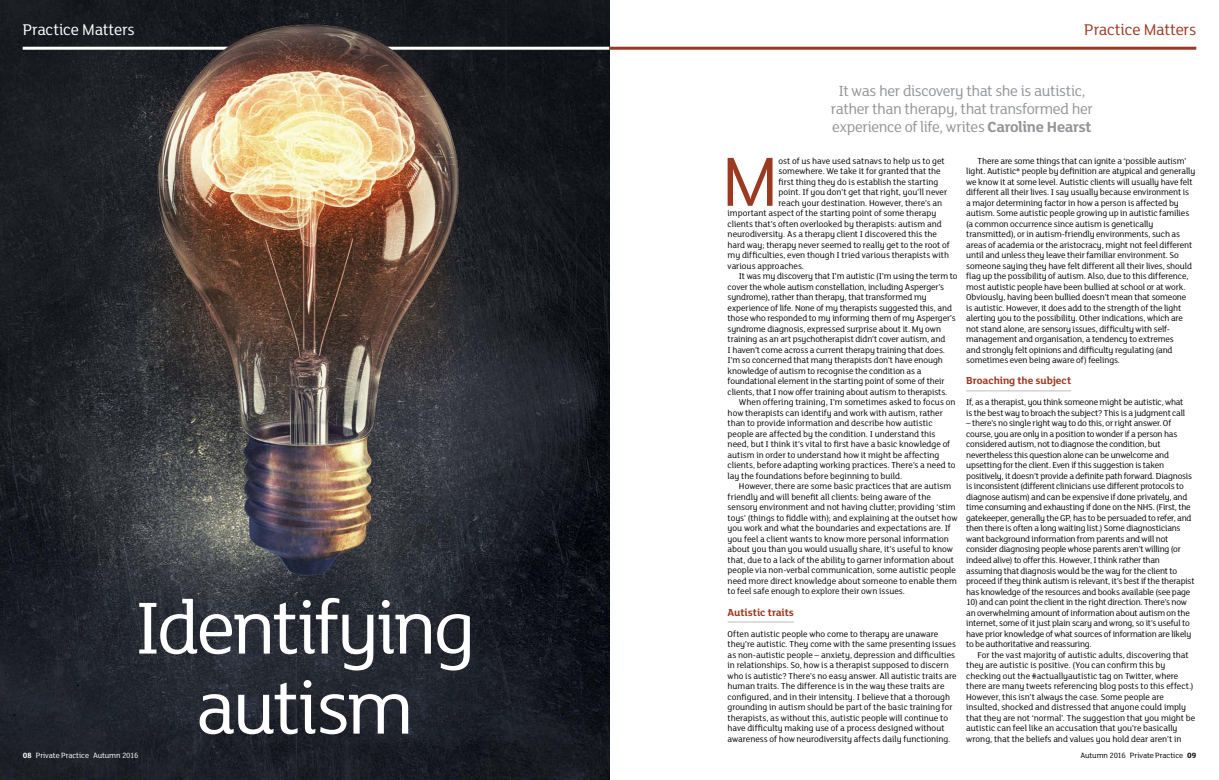
<style>
.page{position:relative;width:1219px;height:780px;background:#fff}
.page>*{position:absolute;margin:0;border:0;box-sizing:border-box;transform-origin:0 0}
.t1{font:80px "FS Lola";letter-spacing:-.045em;color:#fff}
.t2{font:75.6px "FS Lola";color:#9c3921}
.t3{font:16.9px "FS Lola";letter-spacing:-.015em;color:#fff}
.t4{font:16.9px "FS Lola";letter-spacing:-.015em;color:#9c3921}
.t5{font:16px/18px "FS Lola";letter-spacing:-.03em;color:#939598;text-align:center}
.t6{font:700 11px "FS Lola";letter-spacing:-.01em;color:#9c3921}
.t7{font:9.2px/10.5px "FS Lola";letter-spacing:-.01em;color:#000}
.t8{font:8.2px "FS Lola";letter-spacing:-.01em;color:#fff}
.t9{font:8.2px "FS Lola";letter-spacing:-.01em;color:#000}
.s1{font-weight:700}
</style>
<div class="page">
<img style="left:0;top:0;width:609px;height:780px">
<hr style="left:728px;top:621px;width:66px;height:1px;background:#d1d3d4">
<hr style="left:966px;top:390px;width:105px;height:1px;background:#d1d3d4">
<hr style="left:23px;top:47px;width:586px;height:3px;background:#fff">
<hr style="left:609px;top:47px;width:587px;height:3px;background:#9c3921">
<h3 class="t3" style="left:23px;top:19px;width:113px">Practice Matters</h3>
<h3 class="t4" style="left:1084px;top:19px;width:113px">Practice Matters</h3>
<h1 class="t1" style="left:134px;top:575px;width:344px">Identifying</h1>
<p class="t8" style="left:23px;top:749px;width:117px"><span class="s1">08</span> Private Practice Autumn 2016</p>
<h1 class="t1" style="left:195px;top:655px;width:220px">autism</h1>
<h3 class="t5" style="left:831px;top:81px;width:263px">It was her discovery that she is autistic, rather than therapy, that transformed her experience of life, writes <span class="s1">Caroline Hearst</span></h3>
<h2 class="t2" style="left:722px;top:131px;width:59px">M</h2>
<p class="t7" style="left:779px;top:155px;width:168px">ost of us have used satnavs to help us to get</p>
<p class="t7" style="left:779px;top:166px;width:164px">somewhere. We take it for granted that the</p>
<p class="t7" style="left:779px;top:176px;width:161px">first thing they do is establish the starting</p>
<p class="t7" style="left:779px;top:187px;width:170px">point. If you don’t get that right, you’ll never</p>
<p class="t7" style="left:779px;top:197px;width:165px">reach your destination. However, there’s an</p>
<p class="t7" style="left:728px;top:208px;width:210px">important aspect of the starting point of some therapy</p>
<p class="t7" style="left:728px;top:218px;width:216px">clients that’s often overlooked by therapists: autism and</p>
<p class="t7" style="left:728px;top:229px;width:211px">neurodiversity. As a therapy client I discovered this the</p>
<p class="t7" style="left:728px;top:239px;width:224px">hard way; therapy never seemed to really get to the root of</p>
<p class="t7" style="left:728px;top:250px;width:223px">my difficulties, even though I tried various therapists with</p>
<p class="t7" style="left:728px;top:260px;width:78px">various approaches.</p>
<p class="t7" style="left:739px;top:271px;width:220px">It was my discovery that I’m autistic (I’m using the term to</p>
<p class="t7" style="left:728px;top:281px;width:218px">cover the whole autism constellation, including Asperger’s</p>
<p class="t7" style="left:728px;top:292px;width:201px">syndrome), rather than therapy, that transformed my</p>
<p class="t7" style="left:728px;top:302px;width:226px">experience of life. None of my therapists suggested this, and</p>
<p class="t7" style="left:728px;top:313px;width:230px">those who responded to my informing them of my Asperger’s</p>
<p class="t7" style="left:728px;top:323px;width:215px">syndrome diagnosis, expressed surprise about it. My own</p>
<p class="t7" style="left:728px;top:334px;width:219px">training as an art psychotherapist didn’t cover autism, and</p>
<p class="t7" style="left:728px;top:344px;width:219px">I haven’t come across a current therapy training that does.</p>
<p class="t7" style="left:728px;top:355px;width:217px">I’m so concerned that many therapists don’t have enough</p>
<p class="t7" style="left:728px;top:365px;width:195px">knowledge of autism to recognise the condition as a</p>
<p class="t7" style="left:728px;top:376px;width:218px">foundational element in the starting point of some of their</p>
<p class="t7" style="left:728px;top:386px;width:221px">clients, that I now offer training about autism to therapists.</p>
<p class="t7" style="left:739px;top:397px;width:218px">When offering training, I’m sometimes asked to focus on</p>
<p class="t7" style="left:728px;top:407px;width:217px">how therapists can identify and work with autism, rather</p>
<p class="t7" style="left:728px;top:418px;width:206px">than to provide information and describe how autistic</p>
<p class="t7" style="left:728px;top:428px;width:209px">people are affected by the condition. I understand this</p>
<p class="t7" style="left:728px;top:439px;width:224px">need, but I think it’s vital to first have a basic knowledge of</p>
<p class="t7" style="left:728px;top:449px;width:213px">autism in order to understand how it might be affecting</p>
<p class="t7" style="left:728px;top:460px;width:229px">clients, before adapting working practices. There’s a need to</p>
<p class="t7" style="left:728px;top:470px;width:176px">lay the foundations before beginning to build.</p>
<p class="t7" style="left:739px;top:481px;width:214px">However, there are some basic practices that are autism</p>
<p class="t7" style="left:728px;top:491px;width:205px">friendly and will benefit all clients: being aware of the</p>
<p class="t7" style="left:728px;top:502px;width:230px">sensory environment and not having clutter; providing ‘stim</p>
<p class="t7" style="left:728px;top:512px;width:231px">toys’ (things to fiddle with); and explaining at the outset how</p>
<p class="t7" style="left:728px;top:523px;width:225px">you work and what the boundaries and expectations are. If</p>
<p class="t7" style="left:728px;top:533px;width:223px">you feel a client wants to know more personal information</p>
<p class="t7" style="left:728px;top:544px;width:227px">about you than you would usually share, it’s useful to know</p>
<p class="t7" style="left:728px;top:554px;width:228px">that, due to a lack of the ability to garner information about</p>
<p class="t7" style="left:728px;top:565px;width:230px">people via non-verbal communication, some autistic people</p>
<p class="t7" style="left:728px;top:575px;width:231px">need more direct knowledge about someone to enable them</p>
<p class="t7" style="left:728px;top:586px;width:179px">to feel safe enough to explore their own issues.</p>
<p class="t6" style="left:728px;top:604px;width:68px">Autistic traits</p>
<p class="t7" style="left:728px;top:628px;width:230px">Often autistic people who come to therapy are unaware they’re autistic. They come with the same presenting issues as non-autistic people – anxiety, depression and difficulties in relationships. So, how is a therapist supposed to discern who is autistic? There’s no easy answer. All autistic traits are human traits. The difference is in the way these traits are configured, and in their intensity. I believe that a thorough grounding in autism should be part of the basic training for therapists, as without this, autistic people will continue to have difficulty making use of a process designed without awareness of how neurodiversity affects daily functioning.</p>
<p class="t7" style="left:966px;top:155px;width:231px;text-indent:11px">There are some things that can ignite a ‘possible autism’ light. Autistic* people by definition are atypical and generally we know it at some level. Autistic clients will usually have felt different all their lives. I say usually because environment is a major determining factor in how a person is affected by autism. Some autistic people growing up in autistic families (a common occurrence since autism is genetically transmitted), or in autism-friendly environments, such as areas of academia or the aristocracy, might not feel different until and unless they leave their familiar environment. So someone saying they have felt different all their lives, should flag up the possibility of autism. Also, due to this difference, most autistic people have been bullied at school or at work.<br>Obviously, having been bullied doesn’t mean that someone<br>is autistic. However, it does add to the strength of the light alerting you to the possibility. Other indications, which are not stand alone, are sensory issues, difficulty with self&shy;management and organisation, a tendency to extremes<br>and strongly felt opinions and difficulty regulating (and sometimes even being aware of) feelings.</p>
<p class="t6" style="left:966px;top:373px;width:107px">Broaching the subject</p>
<p class="t7" style="left:966px;top:397px;width:220px">If, as a therapist, you think someone might be autistic, what is the best way to broach the subject? This is a judgment call</p>
<p class="t7" style="left:966px;top:418px;width:230px">– there’s no single right way to do this, or right answer. Of course, you are only in a position to wonder if a person has considered autism, not to diagnose the condition, but nevertheless this question alone can be unwelcome and upsetting for the client. Even if this suggestion is taken positively, it doesn’t provide a definite path forward. Diagnosis is inconsistent (different clinicians use different protocols to diagnose autism) and can be expensive if done privately, and time consuming and exhausting if done on the NHS. (First, the gatekeeper, generally the GP, has to be persuaded to refer, and then there is often a long waiting list.) Some diagnosticians want background information from parents and will not consider diagnosing people whose parents aren’t willing (or indeed alive) to offer this. However, I think rather than assuming that diagnosis would be the way for the client to proceed if they think autism is relevant, it’s best if the therapist has knowledge of the resources and books available (see page</p>
<p class="t7" style="left:966px;top:596px;width:227px">10) and can point the client in the right direction. There’s now an overwhelming amount of information about autism on the internet, some of it just plain scary and wrong, so it’s useful to have prior knowledge of what sources of information are likely to be authoritative and reassuring.</p>
<p class="t7" style="left:966px;top:649px;width:231px;text-indent:11px">For the vast majority of autistic adults, discovering that they are autistic is positive. (You can confirm this by checking out the #actuallyautistic tag on Twitter, where there are many tweets referencing blog posts to this effect.)<br>However, this isn’t always the case. Some people are insulted, shocked and distressed that anyone could imply that they are not ‘normal’. The suggestion that you might be autistic can feel like an accusation that you’re basically wrong, that the beliefs and values you hold dear aren’t in</p>
<p class="t9" style="left:1080px;top:749px;width:117px">Autumn 2016 Private Practice <span class="s1">09</span></p>
</div>
